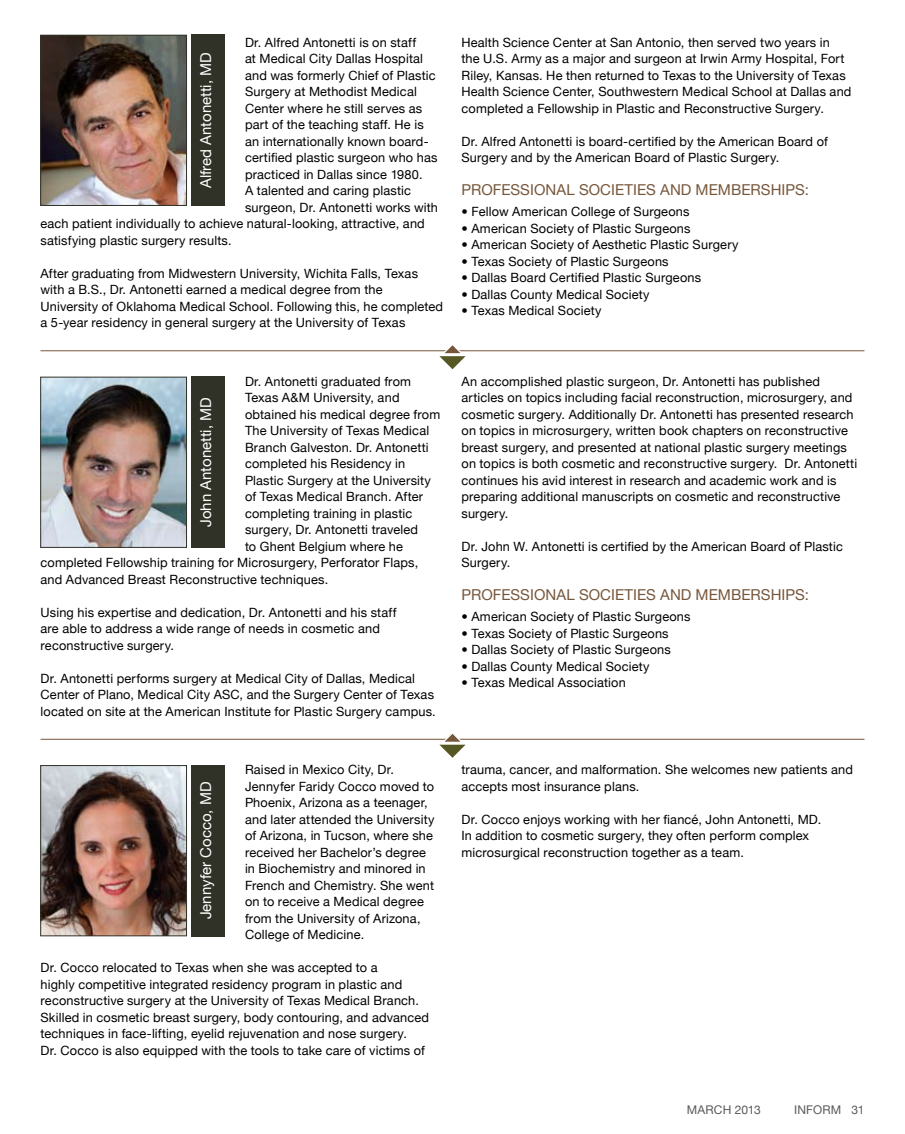
<style>
.page{position:relative;width:905px;height:1134px;background:#fff}
.page>*{position:absolute;margin:0;border:0;box-sizing:border-box;transform-origin:0 0}
.t1{font:15px "Helvetica Neue";letter-spacing:.005em;color:#76563b}
.t2{font:15px "Helvetica Neue";color:#fff}
.t3{font:12.75px/16.5px "Helvetica Neue";letter-spacing:.015em;color:#000}
.t4{font:12px "Helvetica Neue";letter-spacing:.01em;color:#58595b}
</style>
<div class="page">
<img style="left:42px;top:37px;width:143px;height:167px">
<div style="left:40px;top:35px;width:147px;height:171px;border:1px solid #303227"></div>
<img style="left:42px;top:379px;width:143px;height:167px">
<div style="left:40px;top:377px;width:147px;height:171px;border:1px solid #303227"></div>
<img style="left:42px;top:767px;width:143px;height:167px">
<div style="left:40px;top:765px;width:147px;height:171px;border:1px solid #303227"></div>
<div style="left:191px;top:35px;width:33px;height:171px;background:#303227"></div>
<div style="left:191px;top:377px;width:33px;height:171px;background:#303227"></div>
<div style="left:191px;top:765px;width:33px;height:171px;background:#303227"></div>
<hr style="left:40px;top:350px;width:824px;height:1px;background:#76563b">
<svg style="left:439px;top:345px;width:26px;height:24px"></svg>
<hr style="left:40px;top:739px;width:824px;height:1px;background:#76563b">
<svg style="left:439px;top:734px;width:26px;height:24px"></svg>
<p class="t3" style="left:245px;top:34px;width:173px">Dr. Alfred Antonetti is on staff</p>
<p class="t3" style="left:245px;top:50px;width:180px">at Medical City Dallas Hospital</p>
<p class="t3" style="left:245px;top:67px;width:192px">and was formerly Chief of Plastic</p>
<p class="t3" style="left:245px;top:83px;width:173px">Surgery at Methodist Medical</p>
<p class="t3" style="left:245px;top:100px;width:179px">Center where he still serves as</p>
<p class="t3" style="left:245px;top:116px;width:180px">part of the teaching staff. He is</p>
<p class="t3" style="left:245px;top:133px;width:185px">an internationally known board-</p>
<p class="t3" style="left:245px;top:149px;width:194px">certified plastic surgeon who has</p>
<p class="t3" style="left:245px;top:166px;width:179px">practiced in Dallas since 1980.</p>
<p class="t3" style="left:245px;top:182px;width:167px">A talented and caring plastic</p>
<p class="t3" style="left:245px;top:199px;width:194px">surgeon, Dr. Antonetti works with</p>
<p class="t3" style="left:41px;top:215px;width:386px">each patient individually to achieve natural-looking, attractive, and</p>
<p class="t3" style="left:41px;top:232px;width:192px">satisfying plastic surgery results.</p>
<p class="t3" style="left:41px;top:265px;width:404px">After graduating from Midwestern University, Wichita Falls, Texas with a B.S., Dr. Antonetti earned a medical degree from the University of Oklahoma Medical School. Following this, he completed a 5-year residency in general surgery at the University of Texas</p>
<p class="t2" style="left:197px;top:188px;width:137px;rotate:-90deg">Alfred Antonetti, MD</p>
<p class="t3" style="left:245px;top:373px;width:168px">Dr. Antonetti graduated from</p>
<p class="t3" style="left:245px;top:389px;width:156px">Texas A&amp;M University, and</p>
<p class="t3" style="left:245px;top:406px;width:197px">obtained his medical degree from</p>
<p class="t3" style="left:245px;top:422px;width:186px">The University of Texas Medical</p>
<p class="t3" style="left:245px;top:439px;width:185px">Branch Galveston. Dr. Antonetti</p>
<p class="t3" style="left:245px;top:455px;width:162px">completed his Residency in</p>
<p class="t3" style="left:245px;top:472px;width:187px">Plastic Surgery at the University</p>
<p class="t3" style="left:245px;top:488px;width:180px">of Texas Medical Branch. After</p>
<p class="t3" style="left:245px;top:505px;width:169px">completing training in plastic</p>
<p class="t3" style="left:245px;top:521px;width:175px">surgery, Dr. Antonetti traveled</p>
<p class="t3" style="left:245px;top:538px;width:159px">to Ghent Belgium where he</p>
<p class="t3" style="left:40px;top:554px;width:379px">completed Fellowship training for Microsurgery, Perforator Flaps,</p>
<p class="t3" style="left:40px;top:571px;width:289px">and Advanced Breast Reconstructive techniques.</p>
<p class="t3" style="left:40px;top:604px;width:357px">Using his expertise and dedication, Dr. Antonetti and his staff are able to address a wide range of needs in cosmetic and reconstructive surgery.</p>
<p class="t3" style="left:40px;top:670px;width:397px">Dr. Antonetti performs surgery at Medical City of Dallas, Medical<br>Center of Plano, Medical City ASC, and the Surgery Center of Texas located on site at the American Institute for Plastic Surgery campus.</p>
<p class="t2" style="left:197px;top:527px;width:131px;rotate:-90deg">John Antonetti, MD</p>
<p class="t3" style="left:245px;top:761px;width:191px">Raised in Mexico City, Dr.<br>Jennyfer Faridy Cocco moved to<br>Phoenix, Arizona as a teenager, and later attended the University of Arizona, in Tucson, where she received her Bachelor’s degree in Biochemistry and minored in<br>French and Chemistry. She went on to receive a Medical degree from the University of Arizona,<br>College of Medicine.</p>
<p class="t3" style="left:40px;top:959px;width:390px">Dr. Cocco relocated to Texas when she was accepted to a<br>highly competitive integrated residency program in plastic and reconstructive surgery at the University of Texas Medical Branch.<br>Skilled in cosmetic breast surgery, body contouring, and advanced techniques in face-lifting, eyelid rejuvenation and nose surgery.<br>Dr. Cocco is also equipped with the tools to take care of victims of</p>
<p class="t2" style="left:197px;top:919px;width:139px;rotate:-90deg">Jennyfer Cocco, MD</p>
<p class="t3" style="left:461px;top:34px;width:391px">Health Science Center at San Antonio, then served two years in<br>the U.S. Army as a major and surgeon at Irwin Army Hospital, Fort Riley, Kansas. He then returned to Texas to the University of Texas Health Science Center, Southwestern Medical School at Dallas and completed a Fellowship in Plastic and Reconstructive Surgery.</p>
<p class="t3" style="left:461px;top:133px;width:368px">Dr. Alfred Antonetti is board-certified by the American Board of<br>Surgery and by the American Board of Plastic Surgery.</p>
<p class="t1" style="left:461px;top:181px;width:349px">PROFESSIONAL SOCIETIES AND MEMBERSHIPS:</p>
<p class="t3" style="left:461px;top:203px;width:229px">• Fellow American College of Surgeons</p>
<p class="t3" style="left:461px;top:220px;width:230px">• American Society of Plastic Surgeons</p>
<p class="t3" style="left:461px;top:236px;width:278px">• American Society of Aesthetic Plastic Surgery</p>
<p class="t3" style="left:461px;top:253px;width:209px">• Texas Society of Plastic Surgeons</p>
<p class="t3" style="left:461px;top:269px;width:241px">• Dallas Board Certified Plastic Surgeons</p>
<p class="t3" style="left:461px;top:286px;width:189px">• Dallas County Medical Society</p>
<p class="t3" style="left:461px;top:302px;width:142px">• Texas Medical Society</p>
<p class="t3" style="left:461px;top:373px;width:397px">An accomplished plastic surgeon, Dr. Antonetti has published articles on topics including facial reconstruction, microsurgery, and cosmetic surgery. Additionally Dr. Antonetti has presented research on topics in microsurgery, written book chapters on reconstructive breast surgery, and presented at national plastic surgery meetings on topics is both cosmetic and reconstructive surgery. Dr. Antonetti continues his avid interest in research and academic work and is preparing additional manuscripts on cosmetic and reconstructive surgery.</p>
<p class="t3" style="left:461px;top:538px;width:383px">Dr. John W. Antonetti is certified by the American Board of Plastic<br>Surgery.</p>
<p class="t1" style="left:461px;top:586px;width:349px">PROFESSIONAL SOCIETIES AND MEMBERSHIPS:</p>
<p class="t3" style="left:461px;top:608px;width:230px">• American Society of Plastic Surgeons</p>
<p class="t3" style="left:461px;top:625px;width:209px">• Texas Society of Plastic Surgeons</p>
<p class="t3" style="left:461px;top:641px;width:211px">• Dallas Society of Plastic Surgeons</p>
<p class="t3" style="left:461px;top:658px;width:189px">• Dallas County Medical Society</p>
<p class="t3" style="left:461px;top:674px;width:166px">• Texas Medical Association</p>
<p class="t3" style="left:461px;top:761px;width:393px">trauma, cancer, and malformation. She welcomes new patients and accepts most insurance plans.</p>
<p class="t3" style="left:461px;top:811px;width:361px">Dr. Cocco enjoys working with her fiancé, John Antonetti, MD.<br>In addition to cosmetic surgery, they often perform complex microsurgical reconstruction together as a team.</p>
<p class="t4" style="left:687px;top:1103px;width:75px">MARCH 2013</p>
<p class="t4" style="left:794px;top:1103px;width:72px">INFORM 31</p>
</div>
